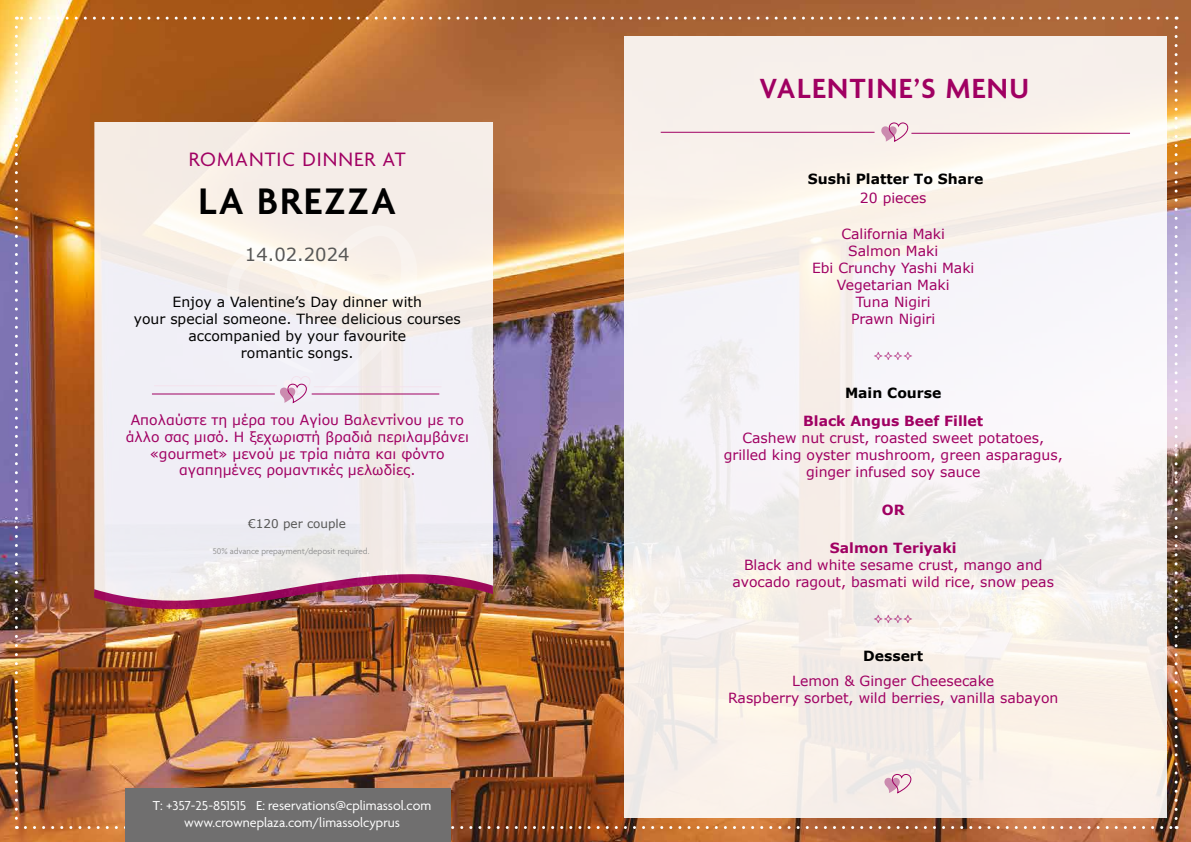
<style>
.page{position:relative;width:1191px;height:842px;background:#fff}
.page>*{position:absolute;margin:0;border:0;box-sizing:border-box;transform-origin:0 0}
.t1{font:600 40px "Agenda";letter-spacing:.05em;color:#000}
.t2{font:600 30px "Agenda";letter-spacing:.05em;color:#a00062}
.t3{font:21px "Agenda";letter-spacing:.05em;color:#a00062}
.t4{font:18px "Verdana";color:#575756}
.t5{font:14px/17px "Verdana";color:#a00062;text-align:center}
.t6{font:14px/16.8px "Verdana";color:#000;text-align:center}
.t7{font:14px/16.8px "Agenda";color:#fff;text-align:center}
.t8{font:700 14px "Verdana";color:#000}
.t9{font:700 14px "Verdana";color:#a00062}
.t10{font:12px "Verdana";color:#575756}
.t11{font:9px "Agenda";color:#949494}
.s1{color:#fff}
</style>
<div class="page">
<img style="left:0;top:0;width:1191px;height:842px">
<div style="left:624px;top:36px;width:542px;height:782px;background:linear-gradient(to right,#f5efec,#f8f3f0)"></div>
<svg style="left:884px;top:773px;width:28px;height:21px"></svg>
<img style="left:15px;top:27px;width:3px;height:802px">
<svg style="left:25px;top:826px;width:1152px;height:3px;background:#c08763"></svg>
<img style="left:1174px;top:17px;width:3px;height:801px">
<svg style="left:16px;top:17px;width:1151px;height:3px;background:#c18b63"></svg>
<svg style="left:881px;top:122px;width:27px;height:21px"></svg>
<hr style="left:660px;top:132px;width:214px;height:1px;background:#a00062">
<hr style="left:911px;top:133px;width:219px;height:1px;background:#a00062">
<svg style="left:94px;top:122px;width:399px;height:422px;fill:#f1eef1"></svg>
<img style="left:94px;top:544px;width:399px;height:92px">
<svg style="left:226px;top:224px;width:192px;height:180px"></svg>
<hr style="left:152px;top:393px;width:123px;height:1px;background:#a00062">
<hr style="left:312px;top:393px;width:127px;height:1px;background:#a00062">
<div style="left:126px;top:788px;width:325px;height:54px;background:#706f6f"></div>
<svg style="left:874px;top:352px;width:38px;height:8px"></svg>
<svg style="left:874px;top:615px;width:38px;height:8px"></svg>
<h3 class="t3" style="left:189px;top:148px;width:218px">ROMANTIC DINNER AT</h3>
<h1 class="t1" style="left:198px;top:180px;width:199px">LA BREZZA</h1>
<p class="t4" style="left:245px;top:242px;width:106px">14.02.2024</p>
<p class="t6" style="left:134px;top:294px;width:328px">Enjoy a Valentine’s Day dinner with<br>your special someone. Three delicious courses accompanied by your favourite<br>romantic songs.</p>
<p class="t5" style="left:126px;top:411px;width:344px">Απολαύστε τη μέρα του Αγίου Βαλεντίνου με το άλλο σας μισό. Η ξεχωριστή βραδιά περιλαμβάνει «gourmet» μενού με τρία πιάτα και φόντο αγαπημένες ρομαντικές μελωδίες.</p>
<p class="t10" style="left:248px;top:515px;width:99px">€120 per couple</p>
<p class="t11" style="left:209px;top:546px;width:162px"><span class="s1">*</span>50% advance prepayment/deposit required.</p>
<p class="t7" style="left:153px;top:798px;width:280px">T: +357-25-851515 E: reservations@cplimassol.com www.crowneplaza.com/limassolcyprus</p>
<h2 class="t2" style="left:759px;top:72px;width:271px">VALENTINE’S MENU</h2>
<p class="t8" style="left:808px;top:169px;width:177px">Sushi Platter To Share</p>
<p class="t5" style="left:860px;top:189px;width:68px">20 pieces</p>
<p class="t5" style="left:812px;top:225px;width:164px">California Maki<br>Salmon Maki<br>Ebi Crunchy Yashi Maki<br>Vegetarian Maki<br>Tuna Nigiri<br>Prawn Nigiri</p>
<p class="t8" style="left:845px;top:383px;width:98px">Main Course</p>
<p class="t9" style="left:803px;top:411px;width:181px">Black Angus Beef Fillet</p>
<p class="t5" style="left:723px;top:429px;width:340px">Cashew nut crust, roasted sweet potatoes, grilled king oyster mushroom, green asparagus, ginger infused soy sauce</p>
<p class="t9" style="left:881px;top:500px;width:24px">OR</p>
<p class="t9" style="left:830px;top:538px;width:128px">Salmon Teriyaki</p>
<p class="t5" style="left:732px;top:556px;width:323px">Black and white sesame crust, mango and avocado ragout, basmati wild rice, snow peas</p>
<p class="t8" style="left:863px;top:646px;width:62px">Dessert</p>
<p class="t5" style="left:728px;top:672px;width:332px">Lemon &amp; Ginger Cheesecake<br>Raspberry sorbet, wild berries, vanilla sabayon</p>
</div>
